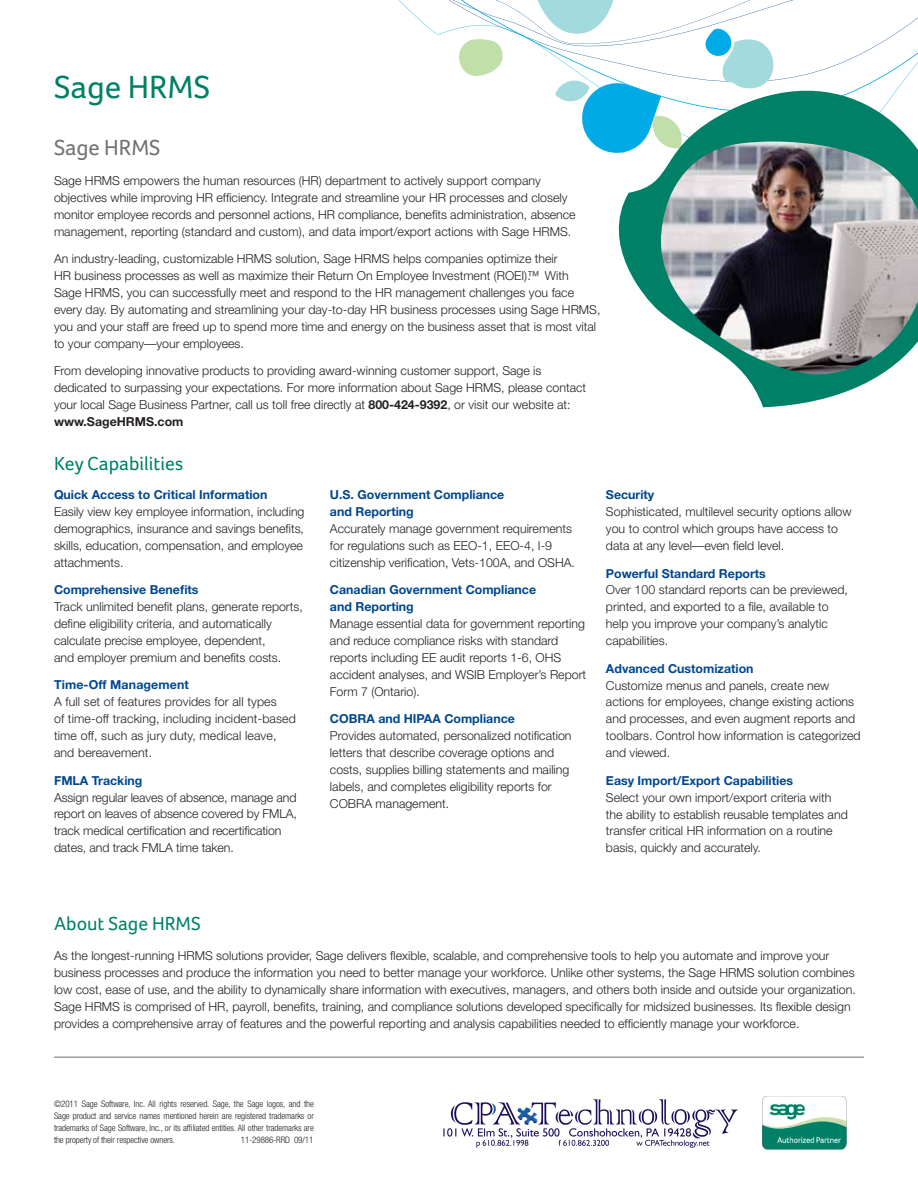
<style>
.page{position:relative;width:918px;height:1188px;background:#fff}
.page>*{position:absolute;margin:0;border:0;box-sizing:border-box;transform-origin:0 0}
.t1{font:33px "Foco";color:#008066}
.t2{font:22.5px "Foco";color:#717073}
.t3{font:19.5px "Foco";color:#008066}
.t4{font:300 12.3px/17px "Helvetica Neue";color:#231f20}
.t5{font:700 12.3px/17px "Helvetica Neue";color:#00478d}
.t6{font:300 condensed 9px/12px "Helvetica Neue";letter-spacing:-.01em;color:#231f20;text-align:justify}
.s1{font-weight:700}
</style>
<div class="page">
<svg style="left:398px;top:0;width:201px;height:148px"></svg>
<hr style="left:54px;top:1057px;width:810px;height:1px;background:#717073">
<svg style="left:599px;top:0;width:319px;height:407px"></svg>
<img style="left:659px;top:142px;width:259px;height:234px">
<img style="left:443px;top:1099px;width:295px;height:49px">
<img style="left:762px;top:1096px;width:85px;height:53px">
<h1 class="t1" style="left:54px;top:68px;width:158px">Sage HRMS</h1>
<h2 class="t2" style="left:54px;top:134px;width:108px">Sage HRMS</h2>
<p class="t4" style="left:54px;top:172px;width:523px">Sage HRMS empowers the human resources (HR) department to actively support company objectives while improving HR efficiency. Integrate and streamline your HR processes and closely monitor employee records and personnel actions, HR compliance, benefits administration, absence management, reporting (standard and custom), and data import/export actions with Sage HRMS.</p>
<p class="t4" style="left:54px;top:250px;width:548px">An industry-leading, customizable HRMS solution, Sage HRMS helps companies optimize their<br>HR business processes as well as maximize their Return On Employee Investment (ROEI)™. With<br>Sage HRMS, you can successfully meet and respond to the HR management challenges you face every day. By automating and streamlining your day-to-day HR business processes using Sage HRMS, you and your staff are freed up to spend more time and energy on the business asset that is most vital to your company—your employees.</p>
<p class="t4" style="left:54px;top:362px;width:534px">From developing innovative products to providing award-winning customer support, Sage is dedicated to surpassing your expectations. For more information about Sage HRMS, please contact your local Sage Business Partner, call us toll free directly at <span class="s1">800-424-9392</span>, or visit our website at: <span class="s1">www.SageHRMS.com</span></p>
<h3 class="t3" style="left:54px;top:453px;width:131px">Key Capabilities</h3>
<p class="t5" style="left:54px;top:486px;width:215px">Quick Access to Critical Information</p>
<p class="t4" style="left:54px;top:503px;width:252px">Easily view key employee information, including demographics, insurance and savings benefits, skills, education, compensation, and employee attachments.</p>
<p class="t5" style="left:54px;top:581px;width:146px">Comprehensive Benefits</p>
<p class="t4" style="left:54px;top:598px;width:250px">Track unlimited benefit plans, generate reports, define eligibility criteria, and automatically calculate precise employee, dependent,<br>and employer premium and benefits costs.</p>
<p class="t5" style="left:54px;top:676px;width:136px">Time-Off Management</p>
<p class="t4" style="left:54px;top:693px;width:243px">A full set of features provides for all types<br>of time-off tracking, including incident-based time off, such as jury duty, medical leave, and bereavement.</p>
<p class="t5" style="left:54px;top:772px;width:90px">FMLA Tracking</p>
<p class="t4" style="left:54px;top:788px;width:244px">Assign regular leaves of absence, manage and report on leaves of absence covered by FMLA, track medical certification and recertification dates, and track FMLA time taken.</p>
<p class="t5" style="left:330px;top:486px;width:176px">U.S. Government Compliance and Reporting</p>
<p class="t4" style="left:330px;top:520px;width:247px">Accurately manage government requirements for regulations such as EEO-1, EEO-4, I-9 citizenship verification, Vets-100A, and OSHA.</p>
<p class="t5" style="left:330px;top:581px;width:208px">Canadian Government Compliance and Reporting</p>
<p class="t4" style="left:330px;top:615px;width:258px">Manage essential data for government reporting and reduce compliance risks with standard reports including EE audit reports 1-6, OHS accident analyses, and WSIB Employer’s Report Form 7 (Ontario).</p>
<p class="t5" style="left:330px;top:710px;width:186px">COBRA and HIPAA Compliance</p>
<p class="t4" style="left:330px;top:727px;width:243px">Provides automated, personalized notification letters that describe coverage options and costs, supplies billing statements and mailing labels, and completes eligibility reports for COBRA management.</p>
<p class="t5" style="left:606px;top:486px;width:50px">Security</p>
<p class="t4" style="left:606px;top:503px;width:247px">Sophisticated, multilevel security options allow you to control which groups have access to data at any level—even field level.</p>
<p class="t5" style="left:606px;top:564px;width:161px">Powerful Standard Reports</p>
<p class="t4" style="left:606px;top:581px;width:243px">Over 100 standard reports can be previewed, printed, and exported to a file, available to help you improve your company’s analytic capabilities.</p>
<p class="t5" style="left:606px;top:660px;width:149px">Advanced Customization</p>
<p class="t4" style="left:606px;top:676px;width:256px">Customize menus and panels, create new actions for employees, change existing actions and processes, and even augment reports and toolbars. Control how information is categorized and viewed.</p>
<p class="t5" style="left:606px;top:772px;width:189px">Easy Import/Export Capabilities</p>
<p class="t4" style="left:606px;top:789px;width:243px">Select your own import/export criteria with the ability to establish reusable templates and transfer critical HR information on a routine basis, quickly and accurately.</p>
<h3 class="t3" style="left:54px;top:912px;width:148px">About Sage HRMS</h3>
<p class="t4" style="left:54px;top:947px;width:803px">As the longest-running HRMS solutions provider, Sage delivers flexible, scalable, and comprehensive tools to help you automate and improve your business processes and produce the information you need to better manage your workforce. Unlike other systems, the Sage HRMS solution combines low cost, ease of use, and the ability to dynamically share information with executives, managers, and others both inside and outside your organization.<br>Sage HRMS is comprised of HR, payroll, benefits, training, and compliance solutions developed specifically for midsized businesses. Its flexible design provides a comprehensive array of features and the powerful reporting and analysis capabilities needed to efficiently manage your workforce.</p>
<p class="t6" style="left:54px;top:1097px;width:261px">©2011 Sage Software, Inc. All rights reserved. Sage, the Sage logos, and the Sage product and service names mentioned herein are registered trademarks or trademarks of Sage Software, Inc., or its affiliated entities. All other trademarks are the property of their respective owners.</p>
<p class="t6" style="left:241px;top:1133px;width:74px">11-29886-RRD 09/11</p>
</div>
